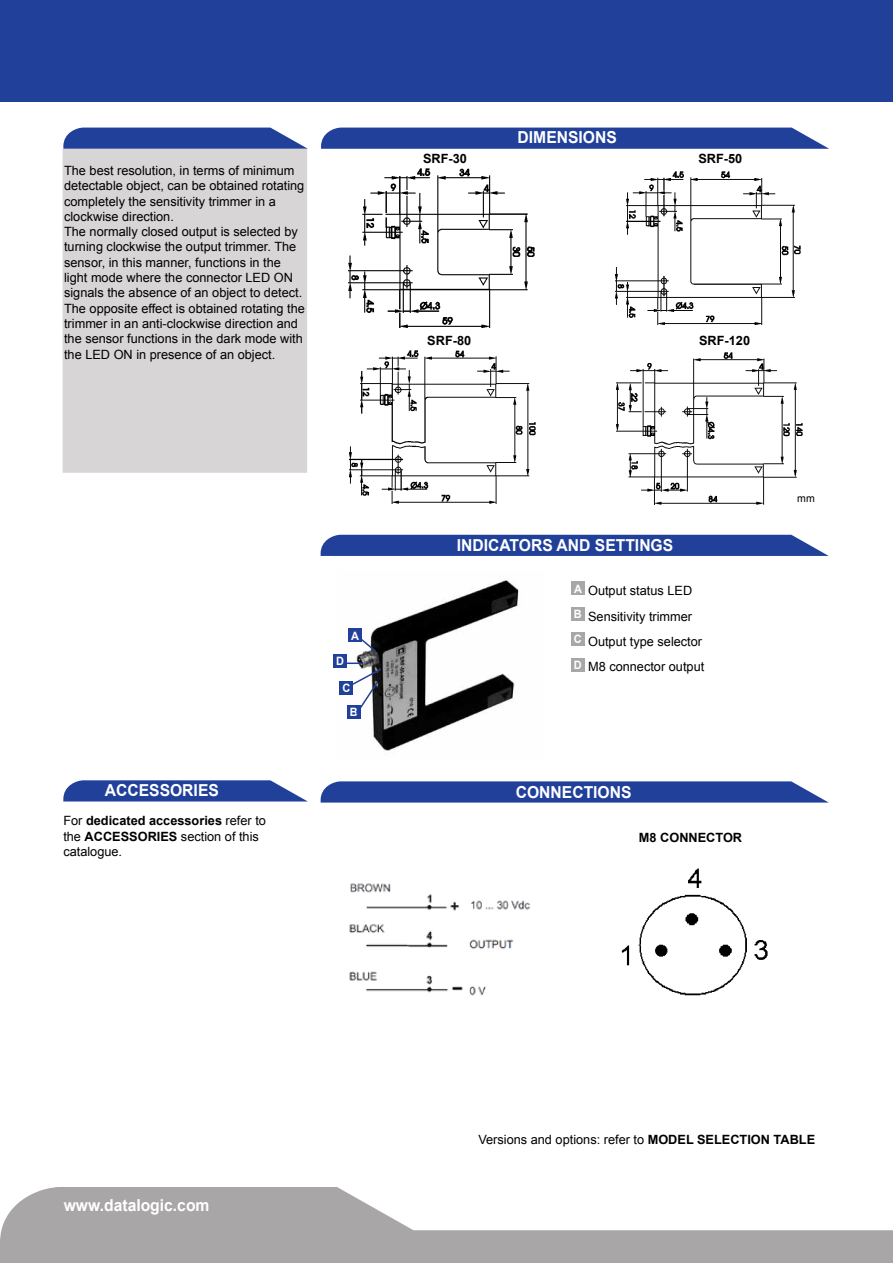
<style>
.page{position:relative;width:893px;height:1263px;background:#fff}
.page>*{position:absolute;margin:0;border:0;box-sizing:border-box;transform-origin:0 0}
.t1{font:700 16.5px "Arial";color:#fff;scale:.95 1}
.t2{font:12.75px/15.3px "Arial";color:#000}
.t3{font:700 12.75px/15.3px "Arial";color:#000}
.t4{font:700 11.55px "Arial";color:#fff;scale:.95 1}
.t5{font:10.5px "Arial";color:#000}
.s1{font-weight:400}
.s2{font-weight:700}
</style>
<div class="page">
<div style="left:0;top:0;width:893px;height:102px;background:#21409a"></div>
<svg style="left:0;top:1187px;width:893px;height:76px;fill:#a9a6a7"></svg>
<svg style="left:321px;top:128px;width:508px;height:21px;background:#2c4a9f"></svg>
<svg style="left:321px;top:535px;width:508px;height:21px;background:#2b489e"></svg>
<svg style="left:321px;top:781px;width:507px;height:21px;background:#2e4ba0"></svg>
<svg style="left:63px;top:128px;width:245px;height:21px;background:#3853a4"></svg>
<svg style="left:63px;top:780px;width:244px;height:21px;background:#3854a4"></svg>
<img style="left:348px;top:168px;width:186px;height:160px">
<img style="left:615px;top:172px;width:186px;height:153px">
<img style="left:350px;top:351px;width:185px;height:153px">
<img style="left:616px;top:352px;width:186px;height:152px">
<div style="left:63px;top:150px;width:243px;height:322px;background:#d7d5d5"></div>
<svg style="left:62px;top:161px;width:1px;height:205px"></svg>
<div style="left:63px;top:149px;width:244px;height:324px;border:2px solid #d7d5d5"></div>
<img style="left:339px;top:580px;width:180px;height:171px">
<div style="left:348px;top:629px;width:14px;height:13px;background:#21409a"></div>
<div style="left:333px;top:654px;width:14px;height:14px;background:#21409a"></div>
<div style="left:347px;top:705px;width:14px;height:14px;background:#21409a"></div>
<div style="left:340px;top:681px;width:13px;height:14px;background:#21409a"></div>
<svg style="left:359px;top:637px;width:19px;height:16px"></svg>
<svg style="left:344px;top:662px;width:39px;height:54px"></svg>
<div style="left:571px;top:582px;width:13px;height:13px;background:#a9a6a7"></div>
<div style="left:571px;top:607px;width:13px;height:14px;background:#a9a6a7"></div>
<div style="left:571px;top:633px;width:13px;height:13px;background:#a9a6a7"></div>
<div style="left:571px;top:658px;width:13px;height:13px;background:#a9a6a7"></div>
<img style="left:349px;top:883px;width:181px;height:113px">
<img style="left:621px;top:868px;width:147px;height:128px">
<p class="t2" style="left:64px;top:163px;width:242px">The best resolution, in terms of minimum detectable object, can be obtained rotating completely the sensitivity trimmer in a clockwise direction.<br>The normally closed output is selected by turning clockwise the output trimmer. The sensor, in this manner, functions in the light mode where the connector LED ON signals the absence of an object to detect.<br>The opposite effect is obtained rotating the trimmer in an anti-clockwise direction and the sensor functions in the dark mode with the LED ON in presence of an object.</p>
<p class="t3" style="left:423px;top:151px;width:45px">SRF-30</p>
<p class="t1" style="left:518px;top:127px;width:42px">dimensions</p>
<p class="t3" style="left:427px;top:333px;width:45px">SRF-80</p>
<p class="t3" style="left:698px;top:151px;width:45px">SRF-50</p>
<p class="t3" style="left:699px;top:333px;width:53px">SRF-120</p>
<p class="t1" style="left:96px;top:780px;width:12px">ACC</p>
<p class="t1" style="left:139px;top:780px;width:86px">ESSORIES</p>
<p class="t4" style="left:351px;top:628px;width:10px">A</p>
<p class="t4" style="left:336px;top:653px;width:8px">D</p>
<p class="t4" style="left:342px;top:681px;width:10px">c</p>
<p class="t4" style="left:350px;top:704px;width:10px">B</p>
<p class="t1" style="left:457px;top:534px;width:45px">INDICAT</p>
<p class="t1" style="left:519px;top:534px;width:164px">ORS AND SETTINGS</p>
<p class="t2" style="left:574px;top:578px;width:132px;line-height:25.3px"><sup>a</sup> Output status LED<br><sup>B</sup> Sensitivity trimmer<br><sup>C</sup> Output type selector<br><sup>D</sup> M8 connector output</p>
<p class="t1" style="left:516px;top:781px;width:123px">CONNECTIONS</p>
<p class="t3" style="left:63px;top:814px;width:204px"><span class="s1">For</span> dedicated accessories <span class="s1">refer to the</span> ACC</p>
<p class="t2" style="left:63px;top:829px;width:197px;text-indent:49px"><span class="s2">ESSORIES</span> section of this catalogue.</p>
<p class="t3" style="left:639px;top:830px;width:104px">M8 CONNECTOR</p>
<p class="t5" style="left:797px;top:491px;width:19px">mm</p>
<p class="t1" style="left:64px;top:1194px;width:155px">www.datalogic.com</p>
<p class="t2" style="left:478px;top:1132px;width:338px">Versions and options: refer to <span class="s2">MODEL SELECTION TABLE</span></p>
</div>
